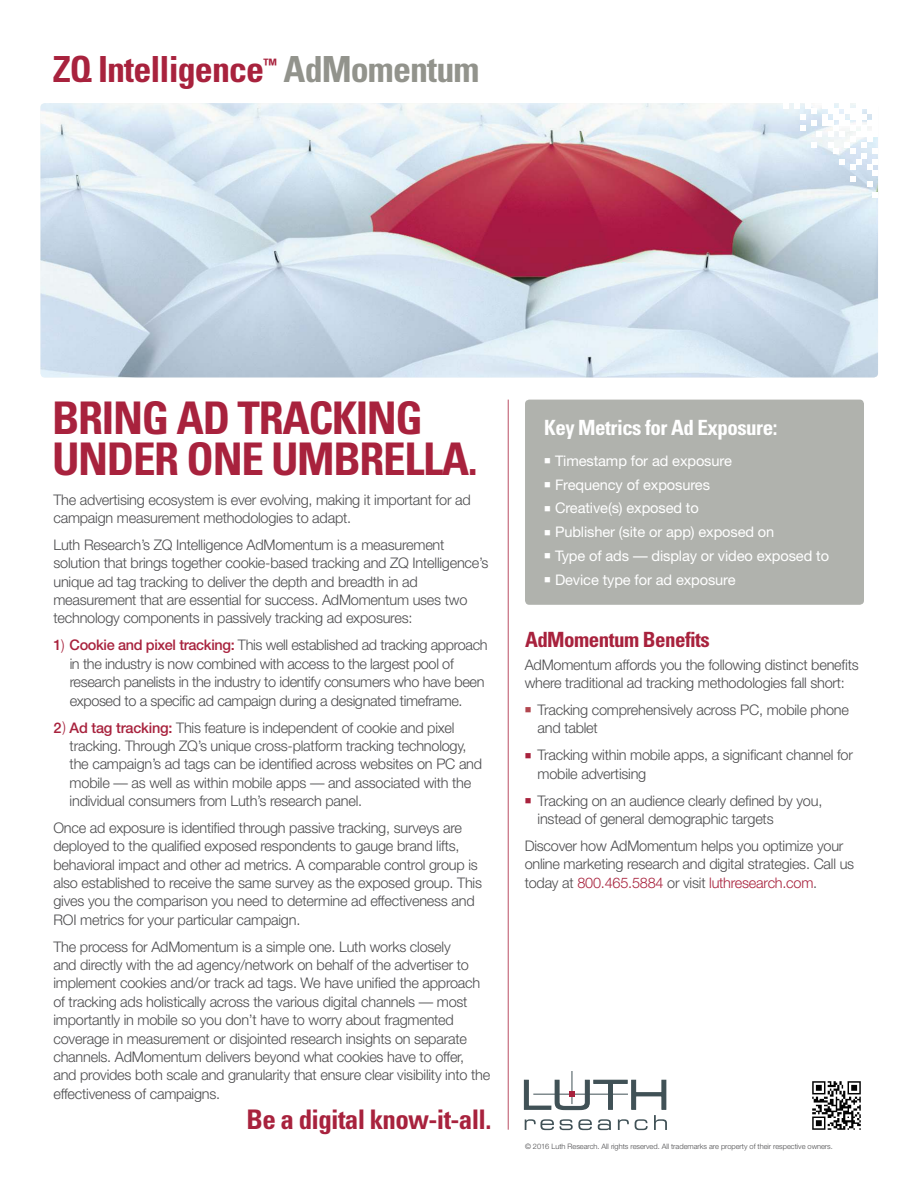
<style>
.page{position:relative;width:918px;height:1188px;background:#fff}
.page>*{position:absolute;margin:0;border:0;box-sizing:border-box;transform-origin:0 0}
.t1{font:700 condensed 45px/40.5px "Univers";letter-spacing:-.03em;color:#a8223d}
.t2{font:700 condensed 36px "Univers";letter-spacing:-.025em;color:#a8223d}
.t3{font:700 condensed 36px "Univers";letter-spacing:-.025em;color:#92938c}
.t4{font:700 condensed 27px "Univers";letter-spacing:-.025em;color:#a8223d}
.t5{font:700 condensed 21px "Univers";letter-spacing:-.025em;color:#fff}
.t6{font:700 condensed 21px "Univers";letter-spacing:-.025em;color:#a8223d}
.t7{font:700 condensed 15.75px "Univers";color:#a8223d}
.t8{font:300 14.7px/18.3px "Helvetica Neue";letter-spacing:-.015em;color:#4c4c4e}
.t9{font:14.7px "Helvetica Neue";letter-spacing:-.01em;color:#fff}
.t10{font:300 7.5px "Helvetica Neue";letter-spacing:-.005em;color:#4c4c4e}
.s1{font-weight:500;color:#a8223d}
.s2{color:#a8223d}
.s3{color:#b2464f}
</style>
<div class="page">
<img style="left:40px;top:103px;width:838px;height:274px">
<hr style="left:508px;top:400px;width:1px;height:730px;background:#a8223d">
<img style="left:812px;top:1081px;width:49px;height:49px">
<svg style="left:873px;top:193px;width:5px;height:5px"></svg>
<svg style="left:783px;top:103px;width:95px;height:84px"></svg>
<div style="left:525px;top:400px;width:339px;height:205px;background:#b0b2ad;border-radius:4px"></div>
<hr style="left:572px;top:1071px;width:1px;height:33px;background:#405156">
<svg style="left:524px;top:1079px;width:143px;height:51px"></svg>
<h2 class="t2" style="left:53px;top:56px;width:213px">ZQ Intelligence</h2>
<p class="t7" style="left:263px;top:58px;width:15px">™</p>
<h2 class="t3" style="left:284px;top:56px;width:197px">AdMomentum</h2>
<h1 class="t1" style="left:52px;top:402px;width:427px">BRING AD TRACKING<br>UNDER ONE UMBRELLA.</h1>
<p class="t8" style="left:53px;top:492px;width:419px">The advertising ecosystem is ever evolving, making it important for ad campaign measurement methodologies to adapt.</p>
<p class="t8" style="left:53px;top:537px;width:436px">Luth Research’s ZQ Intelligence AdMomentum is a measurement solution that brings together cookie-based tracking and ZQ Intelligence’s unique ad tag tracking to deliver the depth and breadth in ad measurement that are essential for success. AdMomentum uses two technology components in passively tracking ad exposures:</p>
<p class="t8" style="left:70px;top:637px;width:419px;text-indent:-16px"><span class="s1">1</span><span class="s2">)</span> <span class="s1">Cookie and pixel tracking:</span> This well established ad tracking approach in the industry is now combined with access to the largest pool of research panelists in the industry to identify consumers who have been exposed to a specific ad campaign during a designated timeframe.</p>
<p class="t8" style="left:70px;top:720px;width:414px;text-indent:-16px"><span class="s1">2</span><span class="s2">)</span> <span class="s1">Ad tag tracking:</span> This feature is independent of cookie and pixel tracking. Through ZQ’s unique cross-platform tracking technology, the campaign’s ad tags can be identified across websites on PC and mobile — as well as within mobile apps — and associated with the individual consumers from Luth’s research panel.</p>
<p class="t8" style="left:53px;top:820px;width:430px">Once ad exposure is identified through passive tracking, surveys are deployed to the qualified exposed respondents to gauge brand lifts, behavioral impact and other ad metrics. A comparable control group is also established to receive the same survey as the exposed group. This gives you the comparison you need to determine ad effectiveness and ROI metrics for your particular campaign.</p>
<p class="t8" style="left:53px;top:939px;width:438px">The process for AdMomentum is a simple one. Luth works closely<br>and directly with the ad agency/network on behalf of the advertiser to implement cookies and/or track ad tags. We have unified the approach of tracking ads holistically across the various digital channels — most importantly in mobile so you don’t have to worry about fragmented coverage in measurement or disjointed research insights on separate channels. AdMomentum delivers beyond what cookies have to offer, and provides both scale and granularity that ensure clear visibility into the effectiveness of campaigns.</p>
<h3 class="t4" style="left:247px;top:1109px;width:246px">Be a digital know-it-all.</h3>
<h3 class="t5" style="left:544px;top:420px;width:235px">Key Metrics for Ad Exposure:</h3>
<p class="t9" style="left:544px;top:455px;width:189px">■ Timestamp for ad exposure</p>
<p class="t9" style="left:544px;top:479px;width:167px">■ Frequency of exposures</p>
<p class="t9" style="left:544px;top:503px;width:156px">■ Creative(s) exposed to</p>
<p class="t9" style="left:544px;top:526px;width:232px">■ Publisher (site or app) exposed on</p>
<p class="t9" style="left:544px;top:550px;width:286px">■ Type of ads — display or video exposed to</p>
<p class="t9" style="left:544px;top:574px;width:193px">■ Device type for ad exposure</p>
<h3 class="t6" style="left:525px;top:631px;width:186px">AdMomentum Benefits</h3>
<p class="t8" style="left:525px;top:657px;width:336px">AdMomentum affords you the following distinct benefits where traditional ad tracking methodologies fall short:</p>
<p class="t8" style="left:538px;top:702px;width:313px;text-indent:-13px"><span class="s3">■</span> Tracking comprehensively across PC, mobile phone and tablet</p>
<p class="t8" style="left:538px;top:747px;width:317px;text-indent:-13px"><span class="s2">■</span> Tracking within mobile apps, a significant channel for mobile advertising</p>
<p class="t8" style="left:538px;top:793px;width:286px;text-indent:-13px"><span class="s2">■</span> Tracking on an audience clearly defined by you, instead of general demographic targets</p>
<p class="t8" style="left:525px;top:838px;width:331px">Discover how AdMomentum helps you optimize your online marketing research and digital strategies. Call us today at <span class="s2">800.465.5884</span> or visit <span class="s2">luthresearch.com</span>.</p>
<p class="t10" style="left:525px;top:1144px;width:309px">© 2016 Luth Research. All rights reserved. All trademarks are property of their respective owners.</p>
</div>
